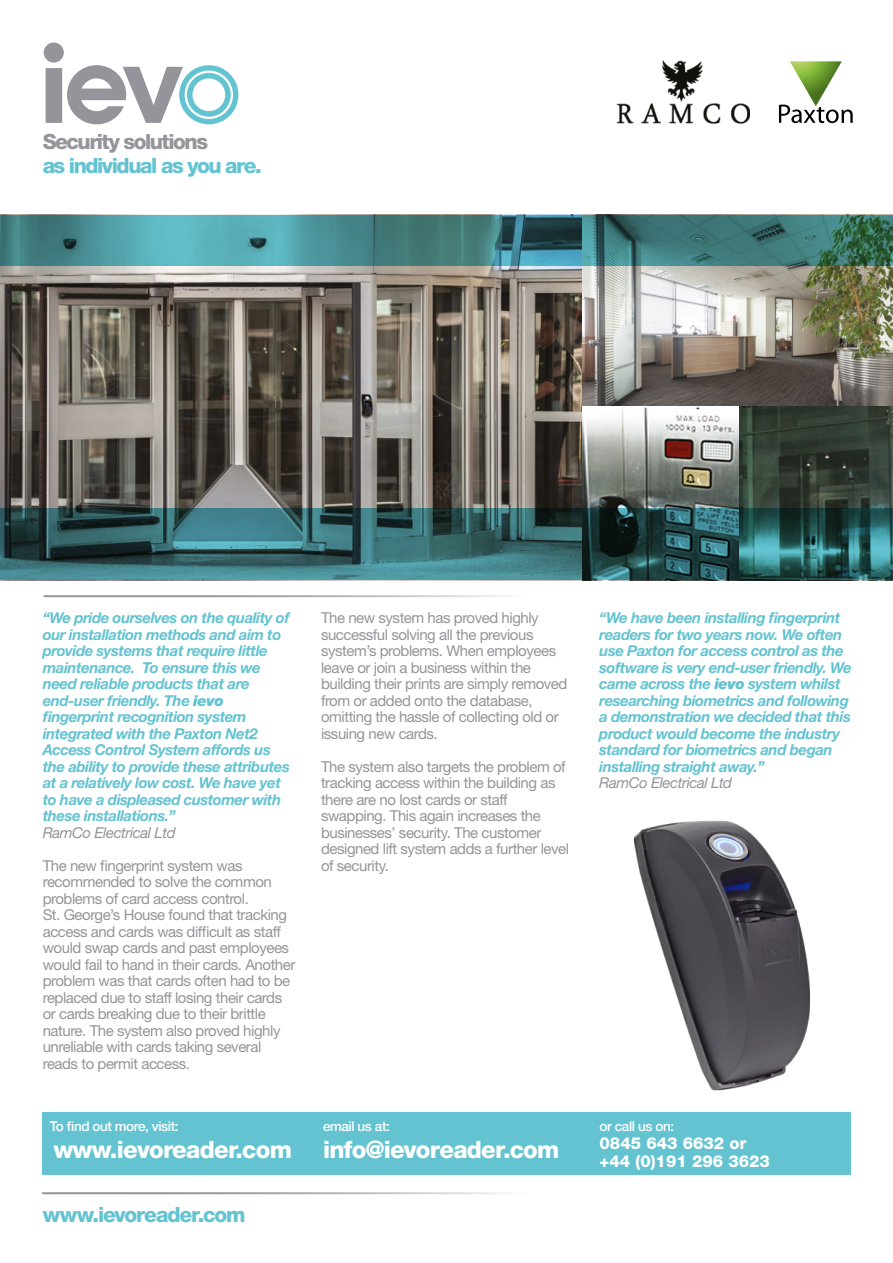
<style>
.page{position:relative;width:893px;height:1263px;background:#fff}
.page>*{position:absolute;margin:0;border:0;box-sizing:border-box;transform-origin:0 0}
.t1{font:800 24px "Helvetica Neue LT Std";letter-spacing:-.03em;color:#fff}
.t2{font:800 21px "Helvetica Neue LT Std";letter-spacing:-.065em;color:#63c3d1}
.t3{font:800 21px "Helvetica Neue LT Std";letter-spacing:-.07em;color:#94959a}
.t4{font:800 16.5px "Helvetica Neue LT Std";color:#fff}
.t5{font:15px/16.5px "Helvetica Neue LT Std";letter-spacing:-.03em;color:#94959a}
.t6{font:italic 700 15px/16.5px "Helvetica Neue LT Std";letter-spacing:-.03em;color:#63c3d1}
.t7{font:italic 15px "Helvetica Neue LT Std";letter-spacing:-.03em;color:#94959a}
.t8{font:500 13.5px "Helvetica Neue LT Std";letter-spacing:-.03em;color:#fff}
.s1{font-weight:900}
</style>
<div class="page">
<img style="left:0;top:265px;width:893px;height:243px">
<svg style="left:0;top:508px;width:893px;height:72px;background:#306064"></svg>
<svg style="left:0;top:215px;width:893px;height:50px;background:#448486"></svg>
<img style="left:616px;top:103px;width:133px;height:21px">
<img style="left:657px;top:60px;width:47px;height:44px">
<svg style="left:779px;top:61px;width:74px;height:62px"></svg>
<hr style="left:42px;top:1192px;width:804px;height:2px;background:#94959a">
<hr style="left:44px;top:595px;width:804px;height:2px;background:#94959a">
<img style="left:633px;top:820px;width:177px;height:271px">
<svg style="left:44px;top:43px;width:194px;height:81px"></svg>
<div style="left:43px;top:1112px;width:807px;height:63px;background:#63c3d1"></div>
<h2 class="t3" style="left:43px;top:129px;width:167px">Security solutions</h2>
<h2 class="t2" style="left:43px;top:153px;width:221px">as individual as you are.</h2>
<p class="t6" style="left:43px;top:609px;width:249px">“We pride ourselves on the quality of our installation methods and aim to provide systems that require little maintenance. To ensure this we need reliable products that are end-user friendly. The <span class="s1">ievo </span>fingerprint recognition system integrated with the Paxton Net2<br>Access Control System affords us the ability to provide these attributes at a relatively low cost. We have yet to have a displeased customer with these installations.”</p>
<p class="t7" style="left:43px;top:823px;width:134px">RamCo Electrical Ltd</p>
<p class="t5" style="left:43px;top:857px;width:231px">The new fingerprint system was recommended to solve the common problems of card access control.</p>
<p class="t5" style="left:43px;top:906px;width:254px">St. George’s House found that tracking access and cards was difficult as staff would swap cards and past employees would fail to hand in their cards. Another problem was that cards often had to be replaced due to staff losing their cards or cards breaking due to their brittle nature. The system also proved highly unreliable with cards taking several reads to permit access.</p>
<p class="t8" style="left:50px;top:1118px;width:130px">To find out more, visit:</p>
<p class="t1" style="left:53px;top:1135px;width:240px">www.ievoreader.com</p>
<h2 class="t2" style="left:43px;top:1202px;width:204px">www.ievoreader.com</h2>
<p class="t5" style="left:321px;top:609px;width:248px">The new system has proved highly successful solving all the previous system’s problems. When employees leave or join a business within the building their prints are simply removed from or added onto the database, omitting the hassle of collecting old or issuing new cards.</p>
<p class="t5" style="left:321px;top:758px;width:250px">The system also targets the problem of tracking access within the building as there are no lost cards or staff swapping. This again increases the businesses’ security. The customer designed lift system adds a further level of security.</p>
<p class="t8" style="left:323px;top:1118px;width:68px">email us at:</p>
<p class="t1" style="left:323px;top:1135px;width:238px">info@ievoreader.com</p>
<p class="t6" style="left:599px;top:609px;width:254px">“We have been installing fingerprint readers for two years now. We often use Paxton for access control as the software is very end-user friendly. We came across the <span class="s1">ievo</span> system whilst researching biometrics and following a demonstration we decided that this product would become the industry standard for biometrics and began installing straight away.”</p>
<p class="t7" style="left:599px;top:774px;width:134px">RamCo Electrical Ltd</p>
<p class="t8" style="left:600px;top:1118px;width:76px">or call us on:</p>
<p class="t4" style="left:600px;top:1133px;width:149px">0845 643 6632 or</p>
<p class="t4" style="left:600px;top:1151px;width:172px">+44 (0)191 296 3623</p>
</div>
